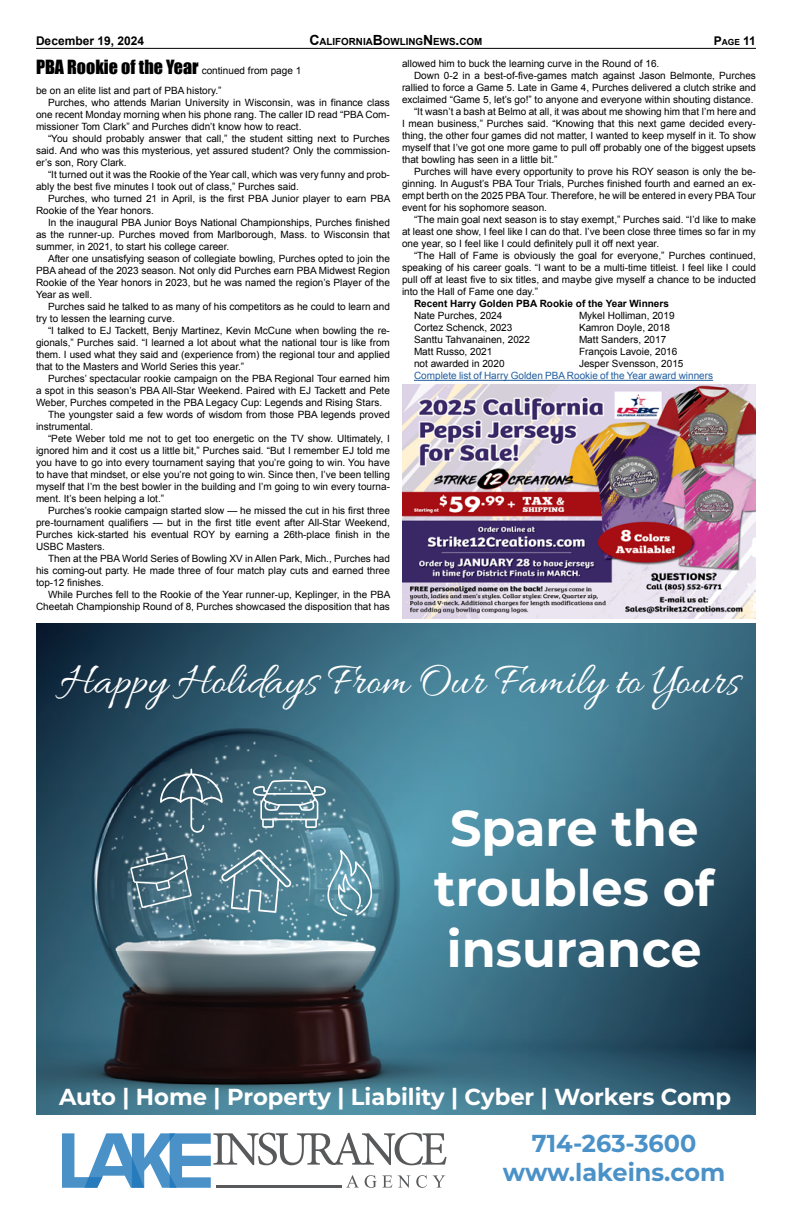
<style>
.page{position:relative;width:792px;height:1224px;background:#fff}
.page>*{position:absolute;margin:0;border:0;box-sizing:border-box;transform-origin:0 0}
.t1{font:700 50.4px/60.5px "Montserrat";color:#fff;text-align:center}
.t2{font:46.3px "Allura";color:#fff}
.t3{font:700 24.5px/29.4px "Montserrat";color:#1d76bb;text-align:center}
.t4{font:700 23.2px "Montserrat";color:#fff}
.t5{font:18px "Impact";color:#000}
.t6{font:700 12px "Arial";color:#000}
.t7{font:700 12px "Arial";color:#000}
.t8{font:10px/12px "Arial";color:#000}
.t9{font:10px "Arial";color:#215e9e}
.t10{font:700 10px "Arial";color:#000}
.t11{font:700 9.8px "Arial";color:#000}
.s1{font-size:14px}
.s2{font-size:8.4px}
.s3{font-family:"Arial";font-size:10px}
</style>
<div class="page">
<hr style="left:36px;top:48px;width:720px;height:1px;background:#000">
<img style="left:36px;top:624px;width:720px;height:490px">
<svg style="left:62px;top:1133px;width:385px;height:55px"></svg>
<hr style="left:216px;top:1186px;width:125px;height:2px;background:#58595b">
<svg style="left:130px;top:852px;width:62px;height:56px;background:#5b7c8b"></svg>
<svg style="left:160px;top:769px;width:63px;height:64px;background:#4c6d7c"></svg>
<svg style="left:325px;top:850px;width:48px;height:66px;background:#73a3b2"></svg>
<svg style="left:253px;top:780px;width:73px;height:48px;background:#6e93a0"></svg>
<svg style="left:221px;top:849px;width:70px;height:64px;background:#668f9e"></svg>
<img style="left:402px;top:384px;width:354px;height:235px">
<hr style="left:414px;top:380px;width:299px;height:1px;background:#215e9e">
<p class="t6" style="left:36px;top:33px;width:110px">December 19, 2024</p>
<p class="t11" style="left:309px;top:35px;width:175px"><span class="s1">C</span>ALIFORNIA<span class="s1">B</span>OWLING<span class="s1">N</span> EWS<span class="s1">.</span>COM</p>
<p class="t7" style="left:714px;top:33px;width:44px">P<span class="s2">AGE</span> 11</p>
<h3 class="t5" style="left:36px;top:53px;width:267px">PBA Rookie of the Year <span class="s3">continued from page 1</span></h3>
<p class="t8" style="left:36px;top:85px;width:187px">be on an elite list and part of PBA history.”</p>
<p class="t8" style="left:48px;top:97px;width:343px">Purches, who attends Marian University in Wisconsin, was in finance class</p>
<p class="t8" style="left:36px;top:109px;width:355px">one recent Monday morning when his phone rang. The caller ID read “PBA Com-</p>
<p class="t8" style="left:36px;top:121px;width:267px">missioner Tom Clark” and Purches didn’t know how to react.</p>
<p class="t8" style="left:48px;top:133px;width:343px">“You should probably answer that call,” the student sitting next to Purches</p>
<p class="t8" style="left:36px;top:145px;width:355px">said. And who was this mysterious, yet assured student? Only the commission-</p>
<p class="t8" style="left:36px;top:157px;width:92px">er’s son, Rory Clark.</p>
<p class="t8" style="left:48px;top:169px;width:343px">“It turned out it was the Rookie of the Year call, which was very funny and prob-</p>
<p class="t8" style="left:36px;top:181px;width:264px">ably the best five minutes I took out of class,” Purches said.</p>
<p class="t8" style="left:48px;top:193px;width:344px">Purches, who turned 21 in April, is the first PBA Junior player to earn PBA</p>
<p class="t8" style="left:36px;top:205px;width:119px">Rookie of the Year honors.</p>
<p class="t8" style="left:48px;top:217px;width:343px">In the inaugural PBA Junior Boys National Championships, Purches finished</p>
<p class="t8" style="left:36px;top:229px;width:355px">as the runner-up. Purches moved from Marlborough, Mass. to Wisconsin that</p>
<p class="t8" style="left:36px;top:241px;width:195px">summer, in 2021, to start his college career.</p>
<p class="t8" style="left:48px;top:253px;width:343px">After one unsatisfying season of collegiate bowling, Purches opted to join the</p>
<p class="t8" style="left:36px;top:265px;width:355px">PBA ahead of the 2023 season. Not only did Purches earn PBA Midwest Region</p>
<p class="t8" style="left:36px;top:277px;width:355px">Rookie of the Year honors in 2023, but he was named the region’s Player of the</p>
<p class="t8" style="left:36px;top:289px;width:58px">Year as well.</p>
<p class="t8" style="left:48px;top:301px;width:343px">Purches said he talked to as many of his competitors as he could to learn and</p>
<p class="t8" style="left:36px;top:313px;width:140px">try to lessen the learning curve.</p>
<p class="t8" style="left:48px;top:325px;width:343px">“I talked to EJ Tackett, Benjy Martinez, Kevin McCune when bowling the re-</p>
<p class="t8" style="left:36px;top:337px;width:355px">gionals,” Purches said. “I learned a lot about what the national tour is like from</p>
<p class="t8" style="left:36px;top:349px;width:355px">them. I used what they said and (experience from) the regional tour and applied</p>
<p class="t8" style="left:36px;top:361px;width:210px">that to the Masters and World Series this year.”</p>
<p class="t8" style="left:48px;top:373px;width:343px">Purches’ spectacular rookie campaign on the PBA Regional Tour earned him</p>
<p class="t8" style="left:36px;top:385px;width:356px">a spot in this season’s PBA All-Star Weekend. Paired with EJ Tackett and Pete</p>
<p class="t8" style="left:36px;top:397px;width:348px">Weber, Purches competed in the PBA Legacy Cup: Legends and Rising Stars.</p>
<p class="t8" style="left:48px;top:409px;width:343px">The youngster said a few words of wisdom from those PBA legends proved</p>
<p class="t8" style="left:36px;top:421px;width:59px">instrumental.</p>
<p class="t8" style="left:48px;top:433px;width:343px">“Pete Weber told me not to get too energetic on the TV show. Ultimately, I</p>
<p class="t8" style="left:36px;top:445px;width:356px">ignored him and it cost us a little bit,” Purches said. “But I remember EJ told me</p>
<p class="t8" style="left:36px;top:457px;width:355px">you have to go into every tournament saying that you’re going to win. You have</p>
<p class="t8" style="left:36px;top:469px;width:355px">to have that mindset, or else you’re not going to win. Since then, I’ve been telling</p>
<p class="t8" style="left:36px;top:481px;width:356px">myself that I’m the best bowler in the building and I’m going to win every tourna-</p>
<p class="t8" style="left:36px;top:493px;width:130px">ment. It’s been helping a lot.”</p>
<p class="t8" style="left:48px;top:505px;width:343px">Purches’s rookie campaign started slow — he missed the cut in his first three</p>
<p class="t8" style="left:36px;top:517px;width:355px">pre-tournament qualifiers — but in the first title event after All-Star Weekend,</p>
<p class="t8" style="left:36px;top:529px;width:355px">Purches kick-started his eventual ROY by earning a 26th-place finish in the</p>
<p class="t8" style="left:36px;top:541px;width:70px">USBC Masters.</p>
<p class="t8" style="left:48px;top:553px;width:344px">Then at the PBA World Series of Bowling XV in Allen Park, Mich., Purches had</p>
<p class="t8" style="left:36px;top:565px;width:355px">his coming-out party. He made three of four match play cuts and earned three</p>
<p class="t8" style="left:36px;top:577px;width:69px">top-12 finishes.</p>
<p class="t8" style="left:48px;top:589px;width:344px">While Purches fell to the Rookie of the Year runner-up, Keplinger, in the PBA</p>
<p class="t8" style="left:36px;top:601px;width:355px">Cheetah Championship Round of 8, Purches showcased the disposition that has</p>
<p class="t8" style="left:402px;top:58px;width:259px">allowed him to buck the learning curve in the Round of 16.</p>
<p class="t8" style="left:414px;top:70px;width:343px">Down 0-2 in a best-of-five-games match against Jason Belmonte, Purches</p>
<p class="t8" style="left:402px;top:82px;width:356px">rallied to force a Game 5. Late in Game 4, Purches delivered a clutch strike and</p>
<p class="t8" style="left:402px;top:94px;width:353px">exclaimed “Game 5, let’s go!” to anyone and everyone within shouting distance.</p>
<p class="t8" style="left:414px;top:106px;width:343px">“It wasn’t a bash at Belmo at all, it was about me showing him that I’m here and</p>
<p class="t8" style="left:402px;top:118px;width:355px">I mean business,” Purches said. “Knowing that this next game decided every-</p>
<p class="t8" style="left:402px;top:130px;width:356px">thing, the other four games did not matter, I wanted to keep myself in it. To show</p>
<p class="t8" style="left:402px;top:142px;width:355px">myself that I’ve got one more game to pull off probably one of the biggest upsets</p>
<p class="t8" style="left:402px;top:154px;width:157px">that bowling has seen in a little bit.”</p>
<p class="t8" style="left:414px;top:166px;width:343px">Purches will have every opportunity to prove his ROY season is only the be-</p>
<p class="t8" style="left:402px;top:178px;width:355px">ginning. In August’s PBA Tour Trials, Purches finished fourth and earned an ex-</p>
<p class="t8" style="left:402px;top:190px;width:355px">empt berth on the 2025 PBA Tour. Therefore, he will be entered in every PBA Tour</p>
<p class="t8" style="left:402px;top:202px;width:147px">event for his sophomore season.</p>
<p class="t8" style="left:414px;top:214px;width:343px">“The main goal next season is to stay exempt,” Purches said. “I’d like to make</p>
<p class="t8" style="left:402px;top:226px;width:355px">at least one show, I feel like I can do that. I’ve been close three times so far in my</p>
<p class="t8" style="left:402px;top:238px;width:259px">one year, so I feel like I could definitely pull it off next year.</p>
<p class="t8" style="left:414px;top:250px;width:343px">“The Hall of Fame is obviously the goal for everyone,” Purches continued,</p>
<p class="t8" style="left:402px;top:262px;width:355px">speaking of his career goals. “I want to be a multi-time titleist. I feel like I could</p>
<p class="t8" style="left:402px;top:274px;width:355px">pull off at least five to six titles, and maybe give myself a chance to be inducted</p>
<p class="t8" style="left:402px;top:286px;width:137px">into the Hall of Fame one day.”</p>
<p class="t10" style="left:414px;top:297px;width:256px">Recent Harry Golden PBA Rookie of the Year Winners</p>
<p class="t8" style="left:414px;top:310px;width:118px">Nate Purches, 2024<br>Cortez Schenck, 2023<br>Santtu Tahvanainen, 2022<br>Matt Russo, 2021<br>not awarded in 2020</p>
<p class="t8" style="left:579px;top:310px;width:106px">Mykel Holliman, 2019<br>Kamron Doyle, 2018<br>Matt Sanders, 2017<br>François Lavoie, 2016<br>Jesper Svensson, 2015</p>
<p class="t9" style="left:414px;top:369px;width:301px">Complete list of Harry Golden PBA Rookie of the Year award winners</p>
<h2 class="t2" style="left:60px;top:655px;width:681px">Happy Holidays From Our Family to Yours</h2>
<h1 class="t1" style="left:434px;top:795px;width:282px">Spare the troubles of insurance</h1>
<h3 class="t4" style="left:59px;top:1080px;width:674px">Auto | Home | Property | Liability | Cyber | Workers Comp</h3>
<h3 class="t3" style="left:503px;top:1127px;width:224px">714-263-3600 www.lakeins.com</h3>
</div>
